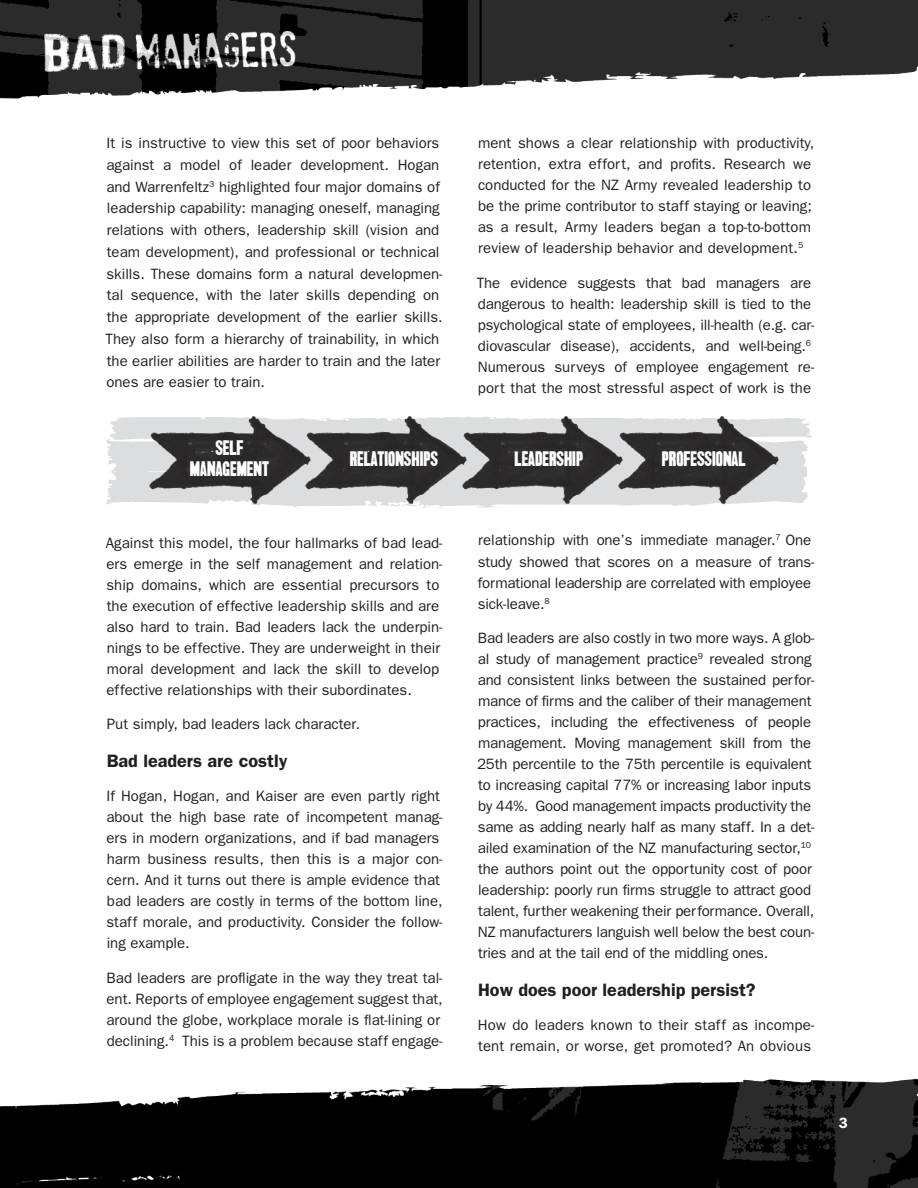
<style>
.page{position:relative;width:918px;height:1188px;background:#fff}
.page>*{position:absolute;margin:0;border:0;box-sizing:border-box;transform-origin:0 0}
.t1{font:21px "Briscoe Dispatch";color:#fff}
.t2{font:600 18px "Franklin Gothic";color:#231f20}
.t3{font:15px/21px "Franklin Gothic";color:#231f20}
.t4{font:600 15px "Franklin Gothic";color:#fff}
</style>
<div class="page">
<img style="left:0;top:0;width:918px;height:1188px">
<svg style="left:106px;top:416px;width:706px;height:92px"></svg>
<img style="left:635px;top:401px;width:156px;height:114px">
<img style="left:478px;top:401px;width:157px;height:114px">
<img style="left:322px;top:401px;width:156px;height:114px">
<img style="left:131px;top:401px;width:191px;height:114px">
<p class="t3" style="left:106px;top:132px;width:339px;line-height:21.8px">It is instructive to view this set of poor behaviors against a model of leader development. Hogan and Warrenfeltz<sup>3</sup> highlighted four major domains of leadership capability: managing oneself, managing relations with others, leadership skill (vision and team development), and professional or technical skills. These domains form a natural developmen&shy;tal sequence, with the later skills depending on the appropriate development of the earlier skills.<br>They also form a hierarchy of trainability, in which the earlier abilities are harder to train and the later ones are easier to train.</p>
<p class="t3" style="left:478px;top:132px;width:338px">ment shows a clear relationship with productivity, retention, extra effort, and profits. Research we conducted for the NZ Army revealed leadership to be the prime contributor to staff staying or leaving; as a result, Army leaders began a top-to-bottom review of leadership behavior and development.<sup>5</sup></p>
<p class="t3" style="left:477px;top:272px;width:339px">The evidence suggests that bad managers are dangerous to health: leadership skill is tied to the psychological state of employees, ill-health (e.g. car&shy;diovascular disease), accidents, and well-being.<sup>6<br></sup>Numerous surveys of employee engagement re&shy;port that the most stressful aspect of work is the</p>
<p class="t1" style="left:215px;top:440px;width:8px">SELF</p>
<p class="t1" style="left:190px;top:461px;width:9px">MANAGEMENT</p>
<p class="t1" style="left:350px;top:451px;width:8px">RELATIONS</p>
<p class="t1" style="left:412px;top:451px;width:16px">HIPS</p>
<p class="t1" style="left:515px;top:451px;width:8px">LEADERS</p>
<p class="t1" style="left:564px;top:451px;width:15px">HIP</p>
<p class="t1" style="left:662px;top:451px;width:8px">PROFESSIONAL</p>
<p class="t3" style="left:106px;top:532px;width:338px">Against this model, the four hallmarks of bad lead&shy;ers emerge in the self management and relation&shy;ship domains, which are essential precursors to the execution of effective leadership skills and are also hard to train. Bad leaders lack the underpin&shy;nings to be effective. They are underweight in their moral development and lack the skill to develop effective relationships with their subordinates.</p>
<p class="t3" style="left:107px;top:714px;width:255px">Put simply, bad leaders lack character.</p>
<p class="t2" style="left:107px;top:750px;width:182px">Bad leaders are costly</p>
<p class="t3" style="left:106px;top:786px;width:338px">If Hogan, Hogan, and Kaiser are even partly right about the high base rate of incompetent manag&shy;ers in modern organizations, and if bad managers harm business results, then this is a major con&shy;cern. And it turns out there is ample evidence that bad leaders are costly in terms of the bottom line, staff morale, and productivity. Consider the follow&shy;ing example.</p>
<p class="t3" style="left:106px;top:967px;width:338px">Bad leaders are profligate in the way they treat tal&shy;ent. Reports of employee engagement suggest that, around the globe, workplace morale is flat-lining or declining.<sup>4</sup> This is a problem because staff engage-</p>
<p class="t3" style="left:478px;top:529px;width:338px">relationship with one’s immediate manager.<sup>7</sup> One study showed that scores on a measure of trans&shy;formational leadership are correlated with employee sick-leave.<sup>8</sup></p>
<p class="t3" style="left:477px;top:627px;width:339px">Bad leaders are also costly in two more ways. A glob&shy;al study of management practice<sup>9</sup> revealed strong and consistent links between the sustained perfor&shy;mance of firms and the caliber of their management practices, including the effectiveness of people management. Moving management skill from the 25th percentile to the 75th percentile is equivalent to increasing capital 77% or increasing labor inputs by 44%. Good management impacts productivity the same as adding nearly half as many staff. In a det&shy;ailed examination of the NZ manufacturing sector,<sup>10 </sup>the authors point out the opportunity cost of poor leadership: poorly run firms struggle to attract good talent, further weakening their performance. Overall, NZ manufacturers languish well below the best coun&shy;tries and at the tail end of the middling ones.</p>
<p class="t2" style="left:478px;top:979px;width:279px">How does poor leadership persist?</p>
<p class="t3" style="left:478px;top:1014px;width:338px">How do leaders known to their staff as incompe&shy;tent remain, or worse, get promoted? An obvious</p>
<p class="t4" style="left:839px;top:1114px;width:10px">3</p>
</div>
